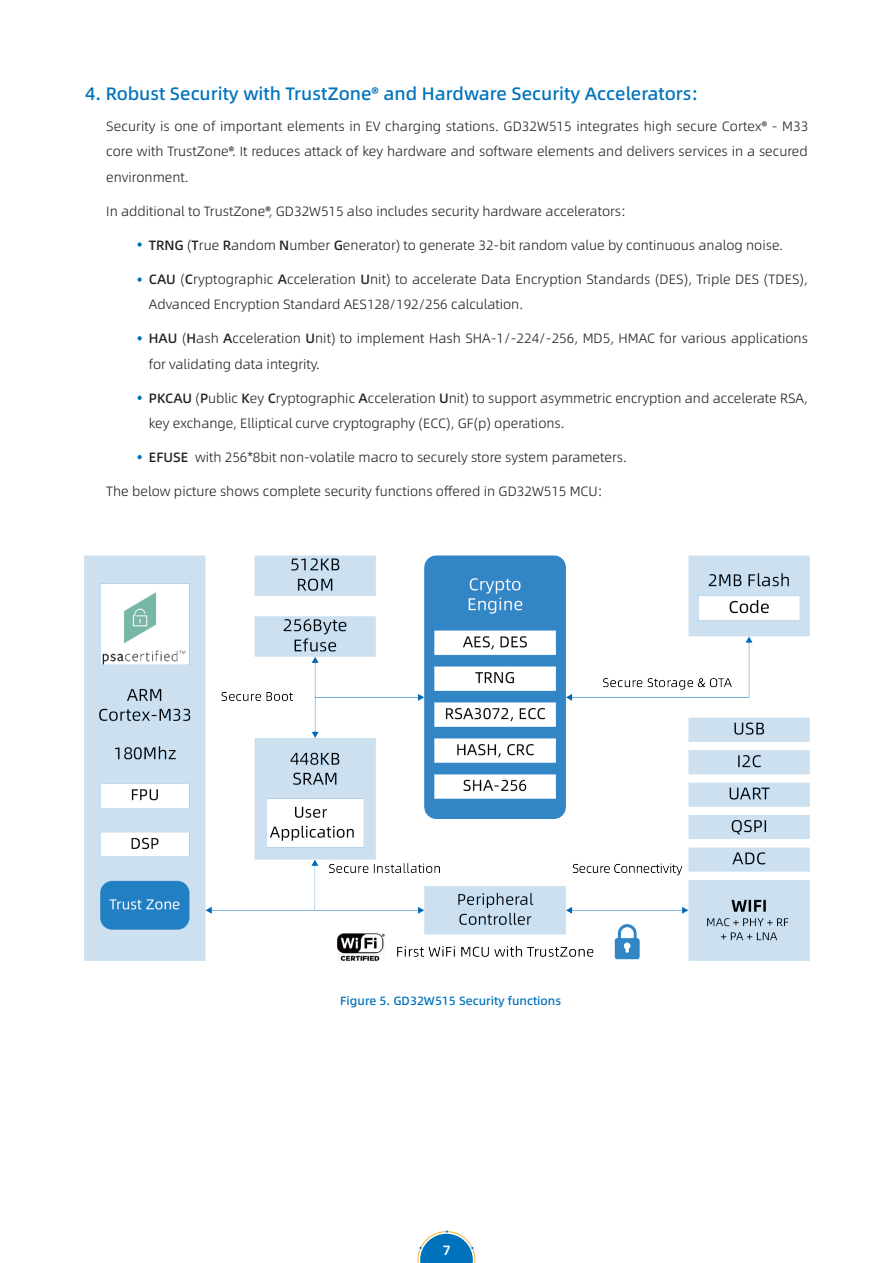
<style>
.page{position:relative;width:893px;height:1263px;background:#fff}
.page>*{position:absolute;margin:0;border:0;box-sizing:border-box;transform-origin:0 0}
.t1{font:18px "Alibaba Pu Hui Ti 2 65 Medium";color:#0072bc}
.t2{font:13.5px/25.5px "Alibaba Pu Hui Ti 2 45 Light";color:#231f20}
.t3{font:13.5px "Alibaba Pu Hui Ti 2 85 Bold";color:#fff}
.t4{font:12px "Alibaba Pu Hui Ti 2 65 Medium";color:#0072bc}
.s1{font-family:"Alibaba Pu Hui Ti 2 65 Medium"}
</style>
<div class="page">
<svg style="left:137px;top:242px;width:5px;height:5px"></svg>
<svg style="left:137px;top:277px;width:5px;height:5px"></svg>
<svg style="left:137px;top:336px;width:5px;height:4px"></svg>
<svg style="left:137px;top:396px;width:5px;height:4px"></svg>
<svg style="left:137px;top:455px;width:5px;height:4px"></svg>
<img style="left:84px;top:555px;width:726px;height:406px">
<svg style="left:418px;top:1230px;width:57px;height:33px"></svg>
<p class="t1" style="left:85px;top:80px;width:615px">4. Robust Security with TrustZone® and Hardware Security Accelerators:</p>
<p class="t2" style="left:106px;top:112px;width:703px;text-align:justify">Security is one of important elements in EV charging stations. GD32W515 integrates high secure Cortex® - M33 core with TrustZone®. It reduces attack of key hardware and software elements and delivers services in a secured environment.</p>
<p class="t2" style="left:106px;top:197px;width:521px">In additional to TrustZone®, GD32W515 also includes security hardware accelerators:</p>
<p class="t2" style="left:149px;top:231px;width:636px"><span class="s1">TRNG</span> (<span class="s1">T</span>rue <span class="s1">R</span>andom <span class="s1">N</span>umber <span class="s1">G</span>enerator) to generate 32-bit random value by continuous analog noise.</p>
<p class="t2" style="left:149px;top:265px;width:660px"><span class="s1">CAU</span> (<span class="s1">C</span>ryptographic <span class="s1">A</span>cceleration <span class="s1">U</span>nit) to accelerate Data Encryption Standards (DES), Triple DES (TDES),<br>Advanced Encryption Standard AES128/192/256 calculation.</p>
<p class="t2" style="left:149px;top:325px;width:661px"><span class="s1">HAU</span> (<span class="s1">H</span>ash <span class="s1">A</span>cceleration <span class="s1">U</span>nit) to implement Hash SHA-1/-224/-256, MD5, HMAC for various applications for validating data integrity.</p>
<p class="t2" style="left:149px;top:384px;width:661px"><span class="s1">PKCAU</span> (<span class="s1">P</span>ublic <span class="s1">K</span>ey <span class="s1">C</span>ryptographic <span class="s1">A</span>cceleration <span class="s1">U</span>nit) to support asymmetric encryption and accelerate RSA, key exchange, Elliptical curve cryptography (ECC), GF(p) operations.</p>
<p class="t2" style="left:149px;top:444px;width:480px"><span class="s1">EFUSE</span> with 256*8bit non-volatile macro to securely store system parameters.</p>
<p class="t2" style="left:106px;top:478px;width:498px">The below picture shows complete security functions offered in GD32W515 MCU:</p>
<p class="t4" style="left:340px;top:992px;width:223px">Figure 5. GD32W515 Security functions</p>
<p class="t3" style="left:443px;top:1239px;width:9px">7</p>
</div>
